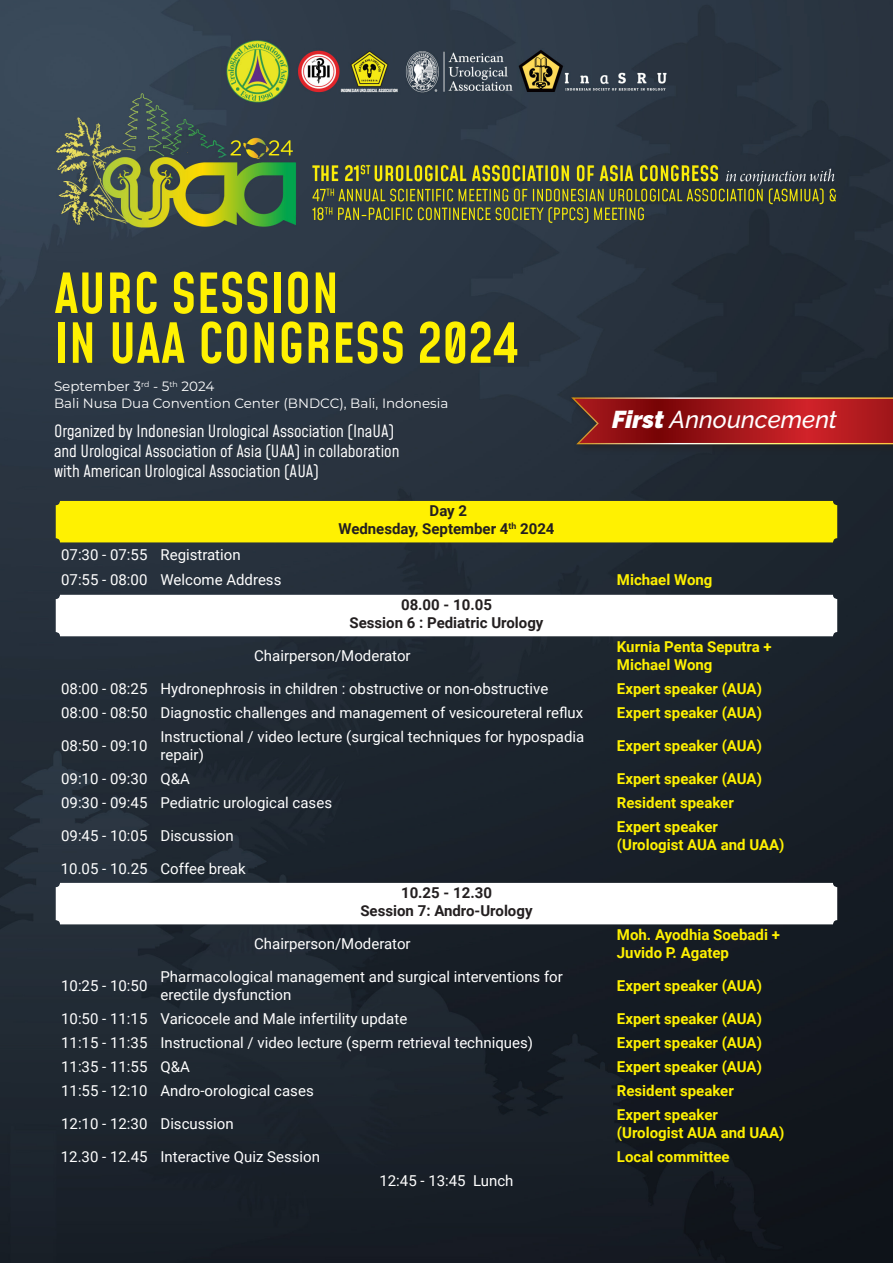
<style>
.page{position:relative;width:893px;height:1263px;background:#fff}
.page>*{position:absolute;margin:0;border:0;box-sizing:border-box;transform-origin:0 0}
.t1{font:600 54px/49.8px "Mohave";color:#fff101}
.t2{font:italic 500 24.3px "Raleway";color:#fff}
.t3{font:16.5px/19.8px "Mohave";color:#fff}
.Paragraph_Style_1{font:15px/18px "Roboto";color:#fff}
.Paragraph_Style_2{font:700 15px/18px "Roboto";color:#fff101}
.Paragraph_Style_3{font:700 15px/18px "Roboto";color:#231f20;text-align:center}
.Paragraph_Style_4{font:700 15px/18px "Roboto";color:#231f20;text-align:center}
.t4{font:13.5px/16.2px "Montserrat";color:#fff}
.s1{font-weight:900}
</style>
<div class="page">
<img style="left:0;top:0;width:893px;height:1263px">
<div style="left:56px;top:501px;width:781px;height:41px;background:#fff101;border-radius:4px"></div>
<div style="left:56px;top:595px;width:781px;height:41px;background:#fff;border-radius:4px"></div>
<div style="left:56px;top:883px;width:781px;height:41px;background:#fff;border-radius:4px"></div>
<div style="left:568px;top:392px;width:325px;height:62px;background:#20272f"></div>
<svg style="left:570px;top:397px;width:323px;height:48px;background:#9f2221"></svg>
<p class="t1" style="left:54px;top:272px;width:466px">AURC SESSION<br>IN UAA CONGRESS 2024</p>
<p class="t4" style="left:54px;top:378px;width:396px">September 3<sup>rd</sup> - 5<sup>th</sup> 2024<br>Bali Nusa Dua Convention Center (BNDCC), Bali, Indonesia</p>
<p class="t3" style="left:54px;top:422px;width:347px">Organized by Indonesian Urological Association (InaUA) and Urological Association of Asia (UAA) in collaboration with American Urological Association (AUA)</p>
<p class="Paragraph_Style_4" style="left:338px;top:501px;width:218px">Day 2<br>Wednesday, September 4<sup>th</sup> 2024</p>
<p class="t2" style="left:612px;top:406px;width:226px"><span class="s1">First</span> Announcement</p>
<p class="Paragraph_Style_1" style="left:61px;top:545px;width:88px">07:30 - 07:55</p>
<p class="Paragraph_Style_1" style="left:160px;top:545px;width:82px">Registration</p>
<p class="Paragraph_Style_1" style="left:61px;top:570px;width:88px">07:55 - 08:00</p>
<p class="Paragraph_Style_1" style="left:160px;top:570px;width:122px">Welcome Address</p>
<p class="Paragraph_Style_2" style="left:617px;top:570px;width:97px">Michael Wong</p>
<p class="Paragraph_Style_3" style="left:349px;top:595px;width:195px">08.00 - 10.05<br>Session 6 : Pediatric Urology</p>
<p class="Paragraph_Style_1" style="left:254px;top:646px;width:158px">Chairperson/Moderator</p>
<p class="Paragraph_Style_2" style="left:617px;top:637px;width:156px">Kurnia Penta Seputra +<br>Michael Wong</p>
<p class="Paragraph_Style_1" style="left:61px;top:679px;width:88px">08:00 - 08:25</p>
<p class="Paragraph_Style_1" style="left:160px;top:679px;width:389px">Hydronephrosis in children : obstructive or non-obstructive</p>
<p class="Paragraph_Style_2" style="left:617px;top:679px;width:147px">Expert speaker (AUA)</p>
<p class="Paragraph_Style_1" style="left:61px;top:703px;width:88px">08:00 - 08:50</p>
<p class="Paragraph_Style_1" style="left:160px;top:703px;width:424px">Diagnostic challenges and management of vesicoureteral reflux</p>
<p class="Paragraph_Style_2" style="left:617px;top:703px;width:147px">Expert speaker (AUA)</p>
<p class="Paragraph_Style_1" style="left:61px;top:736px;width:88px">08:50 - 09:10</p>
<p class="Paragraph_Style_1" style="left:160px;top:727px;width:425px">Instructional / video lecture (surgical techniques for hypospadia repair)</p>
<p class="Paragraph_Style_2" style="left:617px;top:736px;width:147px">Expert speaker (AUA)</p>
<p class="Paragraph_Style_1" style="left:61px;top:769px;width:88px">09:10 - 09:30</p>
<p class="Paragraph_Style_1" style="left:160px;top:769px;width:31px">Q&amp;A</p>
<p class="Paragraph_Style_2" style="left:617px;top:769px;width:147px">Expert speaker (AUA)</p>
<p class="Paragraph_Style_1" style="left:61px;top:793px;width:88px">09:30 - 09:45</p>
<p class="Paragraph_Style_1" style="left:160px;top:793px;width:173px">Pediatric urological cases</p>
<p class="Paragraph_Style_2" style="left:617px;top:793px;width:118px">Resident speaker</p>
<p class="Paragraph_Style_1" style="left:61px;top:826px;width:88px">09:45 - 10:05</p>
<p class="Paragraph_Style_1" style="left:160px;top:826px;width:75px">Discussion</p>
<p class="Paragraph_Style_2" style="left:617px;top:817px;width:169px">Expert speaker (Urologist AUA and UAA)</p>
<p class="Paragraph_Style_1" style="left:61px;top:859px;width:88px">10.05 - 10.25</p>
<p class="Paragraph_Style_1" style="left:160px;top:859px;width:87px">Coffee break</p>
<p class="Paragraph_Style_3" style="left:360px;top:883px;width:174px">10.25 - 12.30<br>Session 7: Andro-Urology</p>
<p class="Paragraph_Style_1" style="left:254px;top:934px;width:158px">Chairperson/Moderator</p>
<p class="Paragraph_Style_2" style="left:617px;top:925px;width:164px">Moh. Ayodhia Soebadi +<br>Juvido P. Agatep</p>
<p class="Paragraph_Style_1" style="left:61px;top:976px;width:88px">10:25 - 10:50</p>
<p class="Paragraph_Style_1" style="left:160px;top:967px;width:404px">Pharmacological management and surgical interventions for erectile dysfunction</p>
<p class="Paragraph_Style_2" style="left:617px;top:976px;width:147px">Expert speaker (AUA)</p>
<p class="Paragraph_Style_1" style="left:61px;top:1009px;width:88px">10:50 - 11:15</p>
<p class="Paragraph_Style_1" style="left:160px;top:1009px;width:248px">Varicocele and Male infertility update</p>
<p class="Paragraph_Style_2" style="left:617px;top:1009px;width:147px">Expert speaker (AUA)</p>
<p class="Paragraph_Style_1" style="left:61px;top:1033px;width:88px">11:15 - 11:35</p>
<p class="Paragraph_Style_1" style="left:160px;top:1033px;width:374px">Instructional / video lecture (sperm retrieval techniques)</p>
<p class="Paragraph_Style_2" style="left:617px;top:1033px;width:147px">Expert speaker (AUA)</p>
<p class="Paragraph_Style_1" style="left:61px;top:1057px;width:88px">11:35 - 11:55</p>
<p class="Paragraph_Style_1" style="left:160px;top:1057px;width:31px">Q&amp;A</p>
<p class="Paragraph_Style_2" style="left:617px;top:1057px;width:147px">Expert speaker (AUA)</p>
<p class="Paragraph_Style_1" style="left:61px;top:1081px;width:88px">11:55 - 12:10</p>
<p class="Paragraph_Style_1" style="left:160px;top:1081px;width:155px">Andro-orological cases</p>
<p class="Paragraph_Style_2" style="left:617px;top:1081px;width:118px">Resident speaker</p>
<p class="Paragraph_Style_1" style="left:61px;top:1114px;width:88px">12:10 - 12:30</p>
<p class="Paragraph_Style_1" style="left:160px;top:1114px;width:75px">Discussion</p>
<p class="Paragraph_Style_2" style="left:617px;top:1105px;width:169px">Expert speaker (Urologist AUA and UAA)</p>
<p class="Paragraph_Style_1" style="left:61px;top:1147px;width:88px">12.30 - 12.45</p>
<p class="Paragraph_Style_1" style="left:160px;top:1147px;width:161px">Interactive Quiz Session</p>
<p class="Paragraph_Style_2" style="left:617px;top:1147px;width:114px">Local committee</p>
<p class="Paragraph_Style_1" style="left:379px;top:1171px;width:136px">12:45 - 13:45 Lunch</p>
</div>
